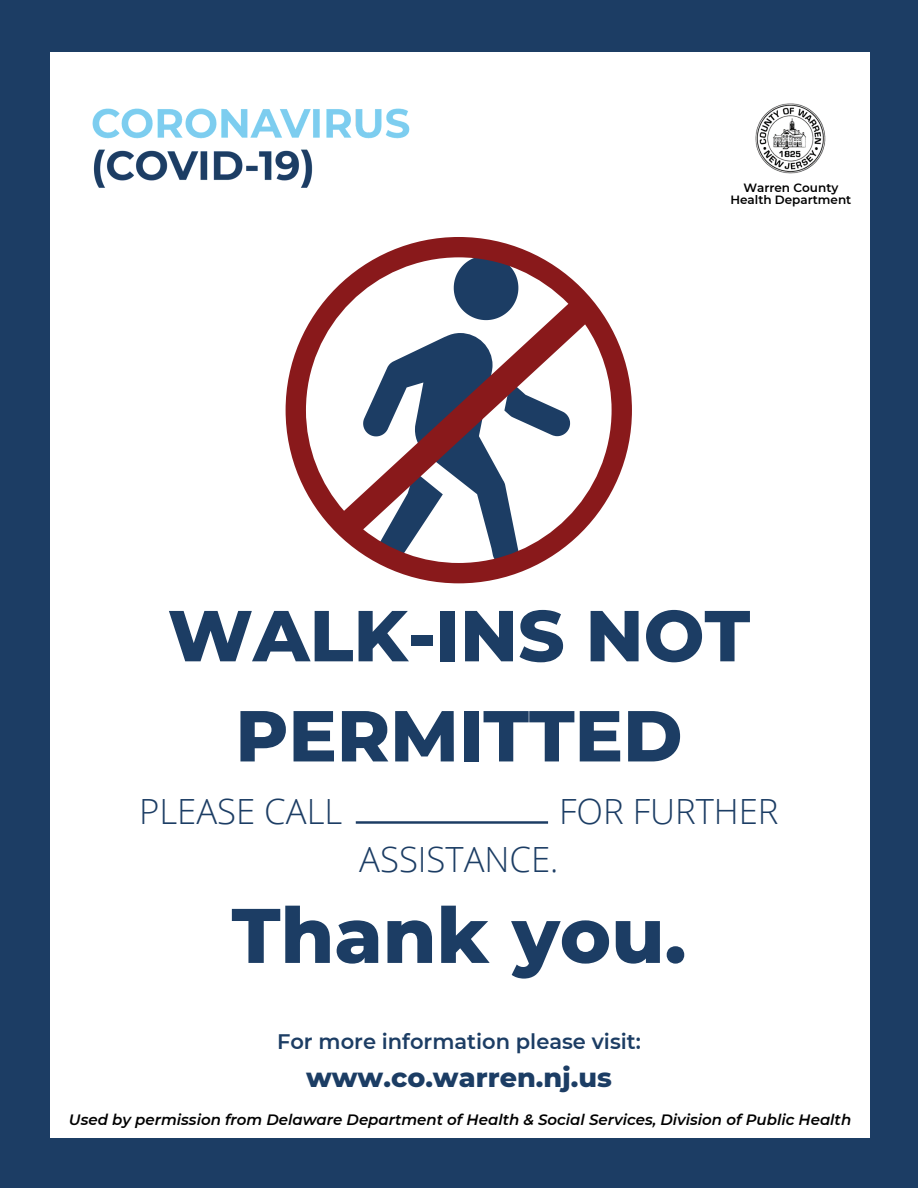
<style>
.page{position:relative;width:918px;height:1188px;background:#1c3d64}
.page>*{position:absolute;margin:0;border:0;box-sizing:border-box;transform-origin:0 0}
.t1{font:800 77.25px "Montserrat";color:#1c3d64}
.t2{font:800 72px/100.2px "Montserrat";color:#1c3d64;text-align:center}
.t3{font:300 34.8px "Open Sans";color:#1c3d64}
.t4{font:800 27px "Montserrat";color:#1c3d64}
.t5{font:600 21px "Montserrat";color:#1c3d64}
.t6{font:italic 600 15px "Montserrat";color:#000}
.t7{font:600 12px/11.7px "Montserrat";color:#000;text-align:center}
</style>
<div class="page">
<div style="left:50px;top:52px;width:820px;height:1086px;background:#fff"></div>
<img style="left:92px;top:108px;width:318px;height:80px">
<svg style="left:286px;top:237px;width:346px;height:346px"></svg>
<svg style="left:356px;top:821px;width:192px;height:3px"></svg>
<img style="left:756px;top:104px;width:70px;height:70px">
<p class="t7" style="left:730px;top:182px;width:122px">Warren County<br>Health Department</p>
<h2 class="t2" style="left:168px;top:585px;width:584px">WALK-INS NOT<br>PERMITTED</h2>
<h3 class="t3" style="left:139px;top:787px;width:205px">PLEASE CALL</h3>
<h3 class="t3" style="left:559px;top:787px;width:221px">FOR FURTHER</h3>
<h3 class="t3" style="left:359px;top:835px;width:201px">ASSISTANCE.</h3>
<h1 class="t1" style="left:232px;top:888px;width:456px">Thank you.</h1>
<h3 class="t5" style="left:277px;top:1029px;width:365px">For more information please visit:</h3>
<h3 class="t4" style="left:306px;top:1061px;width:307px">www.co.warren.nj.us</h3>
<p class="t6" style="left:69px;top:1110px;width:784px">Used by permission from Delaware Department of Health &amp; Social Services, Division of Public Health</p>
</div>
